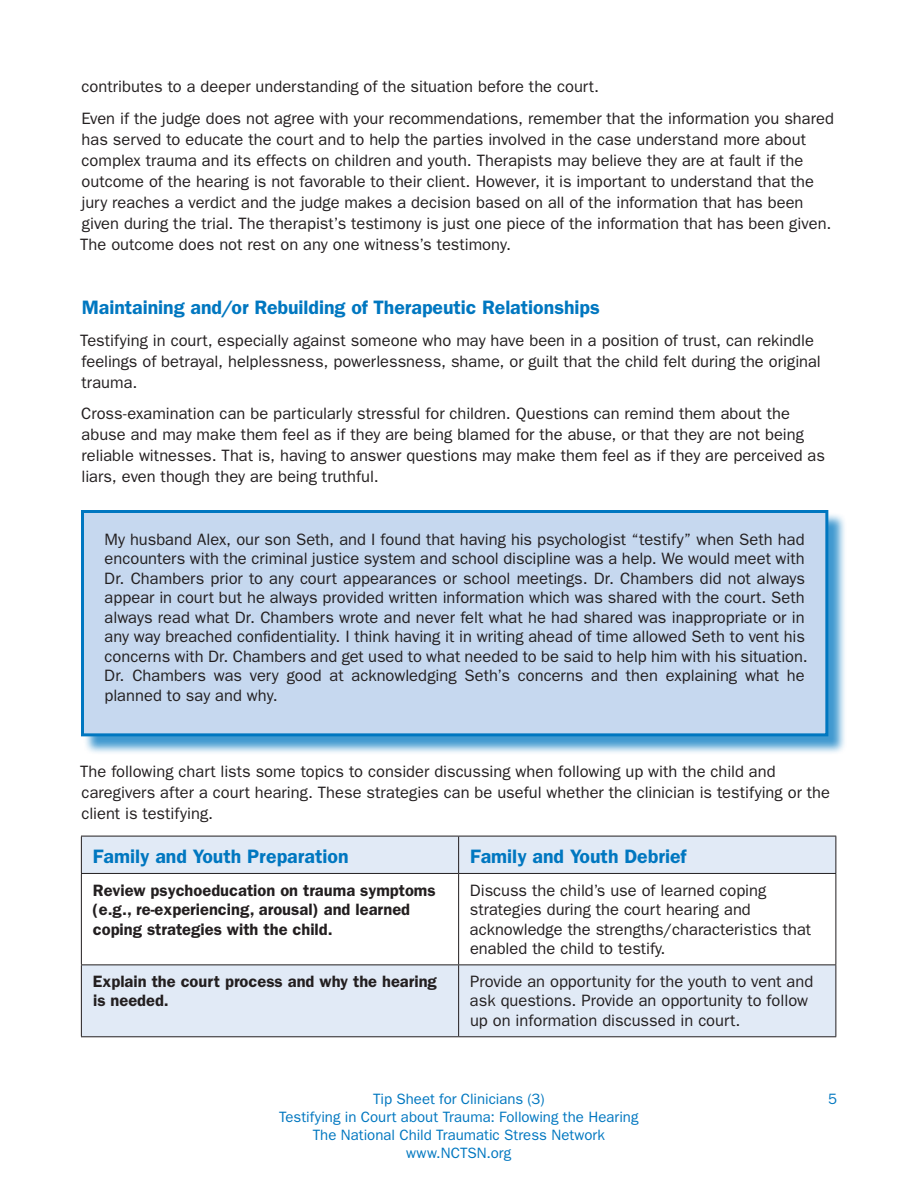
<style>
.page{position:relative;width:918px;height:1188px;background:#fff}
.page>*{position:absolute;margin:0;border:0;box-sizing:border-box;transform-origin:0 0}
.t1{font:600 19.5px "Franklin Gothic";color:#0077c0}
.t2{font:16.5px/19.5px "ITC Franklin Gothic Std";color:#231f20}
.t3{font:600 16.5px/19.5px "ITC Franklin Gothic Std";color:#231f20}
.t4{font:15px/18px "ITC Franklin Gothic Std";color:#0077c0;text-align:center}
</style>
<div class="page">
<svg style="left:82px;top:837px;width:754px;height:199px;fill:#e1eaf6"></svg>
<hr style="left:81px;top:836px;width:378px;height:1px;background:#231f20">
<hr style="left:81px;top:836px;width:1px;height:37px;background:#231f20">
<hr style="left:459px;top:836px;width:377px;height:1px;background:#231f20">
<hr style="left:458px;top:836px;width:1px;height:37px;background:#231f20">
<hr style="left:836px;top:836px;width:1px;height:37px;background:#231f20">
<hr style="left:81px;top:873px;width:378px;height:1px;background:#231f20">
<hr style="left:81px;top:874px;width:1px;height:90px;background:#231f20">
<hr style="left:459px;top:873px;width:377px;height:1px;background:#231f20">
<hr style="left:458px;top:874px;width:1px;height:90px;background:#231f20">
<hr style="left:836px;top:874px;width:1px;height:90px;background:#231f20">
<hr style="left:81px;top:964px;width:378px;height:1px;background:#231f20">
<hr style="left:81px;top:965px;width:1px;height:71px;background:#231f20">
<hr style="left:459px;top:964px;width:377px;height:1px;background:#231f20">
<hr style="left:458px;top:965px;width:1px;height:71px;background:#231f20">
<hr style="left:836px;top:965px;width:1px;height:71px;background:#231f20">
<hr style="left:81px;top:1036px;width:378px;height:1px;background:#231f20">
<hr style="left:459px;top:1036px;width:377px;height:1px;background:#231f20">
<div style="left:83px;top:512px;width:764px;height:243px;background:#0077c0;opacity:.75"></div>
<div style="left:82px;top:512px;width:745px;height:223px;background:#c6d8ef"></div>
<div style="left:81px;top:510px;width:747px;height:226px;border:3px solid #0077c0"></div>
<p class="t2" style="left:81px;top:71px;width:754px;line-height:31.8px">contributes to a deeper understanding of the situation before the court.<br>Even if the judge does not agree with your recommendations, remember that the information you shared</p>
<p class="t2" style="left:80px;top:129px;width:753px;line-height:21px">has served to educate the court and to help the parties involved in the case understand more about complex trauma and its effects on children and youth. Therapists may believe they are at fault if the outcome of the hearing is not favorable to their client. However, it is important to understand that the jury reaches a verdict and the judge makes a decision based on all of the information that has been given during the trial. The therapist’s testimony is just one piece of the information that has been given.<br>The outcome does not rest on any one witness’s testimony.</p>
<p class="t1" style="left:82px;top:296px;width:520px">Maintaining and/or Rebuilding of Therapeutic Relationships</p>
<p class="t2" style="left:80px;top:330px;width:742px;line-height:21px">Testifying in court, especially against someone who may have been in a position of trust, can rekindle feelings of betrayal, helplessness, powerlessness, shame, or guilt that the child felt during the original trauma.</p>
<p class="t2" style="left:81px;top:403px;width:745px;line-height:21px">Cross-examination can be particularly stressful for children. Questions can remind them about the abuse and may make them feel as if they are being blamed for the abuse, or that they are not being reliable witnesses. That is, having to answer questions may make them feel as if they are perceived as liars, even though they are being truthful.</p>
<p class="t2" style="left:104px;top:529px;width:705px">My husband Alex, our son Seth, and I found that having his psychologist “testify” when Seth had encounters with the criminal justice system and school discipline was a help. We would meet with Dr. Chambers prior to any court appearances or school meetings. Dr. Chambers did not always appear in court but he always provided written information which was shared with the court. Seth always read what Dr. Chambers wrote and never felt what he had shared was inappropriate or in any way breached confidentiality. I think having it in writing ahead of time allowed Seth to vent his concerns with Dr. Chambers and get used to what needed to be said to help him with his situation.<br>Dr. Chambers was very good at acknowledging Seth’s concerns and then explaining what he planned to say and why.</p>
<p class="t2" style="left:80px;top:761px;width:751px;line-height:21px">The following chart lists some topics to consider discussing when following up with the child and caregivers after a court hearing. These strategies can be useful whether the clinician is testifying or the client is testifying.</p>
<p class="t1" style="left:93px;top:844px;width:257px">Family and Youth Preparation</p>
<p class="t1" style="left:470px;top:844px;width:218px">Family and Youth Debrief</p>
<p class="t3" style="left:93px;top:880px;width:345px">Review psychoeducation on trauma symptoms (e.g., re-experiencing, arousal) and learned coping strategies with the child.</p>
<p class="t2" style="left:470px;top:880px;width:343px">Discuss the child’s use of learned coping strategies during the court hearing and acknowledge the strengths/characteristics that enabled the child to testify.</p>
<p class="t3" style="left:93px;top:972px;width:345px">Explain the court process and why the hearing is needed.</p>
<p class="t2" style="left:470px;top:972px;width:345px">Provide an opportunity for the youth to vent and ask questions. Provide an opportunity to follow up on information discussed in court.</p>
<p class="t4" style="left:373px;top:1090px;width:173px">Tip Sheet for Clinicians (3)</p>
<p class="t4" style="left:828px;top:1090px;width:10px">5</p>
<p class="t4" style="left:279px;top:1108px;width:361px">Testifying in Court about Trauma: Following the Hearing<br>The National Child Traumatic Stress Network www.NCTSN.org</p>
</div>
